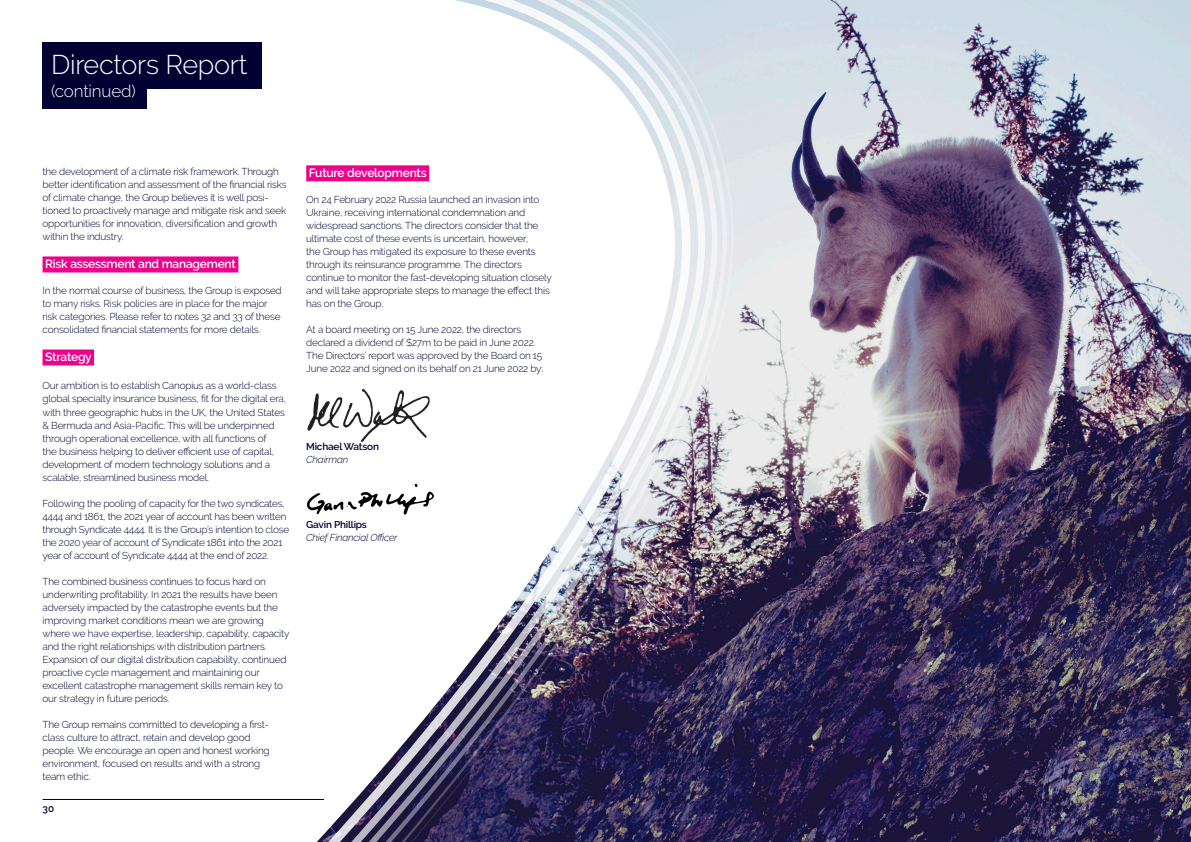
<style>
.page{position:relative;width:1191px;height:842px;background:#fff}
.page>*{position:absolute;margin:0;border:0;box-sizing:border-box;transform-origin:0 0}
.t1{font:300 27px "Raleway";letter-spacing:-.01em;color:#fff}
.t2{font:300 17px "Raleway";letter-spacing:-.01em;color:#fff}
.Canopius_12_13pt_Pin{font:600 12px "Raleway";letter-spacing:-.02em;color:#fff}
.t3{font:300 10px/13px "Raleway";letter-spacing:-.02em;color:#000032}
.t4{font:italic 300 10px "Raleway";letter-spacing:-.02em;color:#000032}
.t5{font:600 10px "Raleway";letter-spacing:-.02em;color:#000032}
</style>
<div class="page">
<img style="left:739px;top:0;width:452px;height:842px">
<svg style="left:718px;top:0;width:17px;height:842px;background:#a1a1b1"></svg>
<svg style="left:692px;top:0;width:26px;height:842px;background:#9b98aa"></svg>
<svg style="left:145px;top:0;width:547px;height:842px"></svg>
<div style="left:43px;top:256px;width:195px;height:16px;background:#ed028c"></div>
<div style="left:43px;top:349px;width:51px;height:16px;background:#ed028c"></div>
<div style="left:306px;top:165px;width:123px;height:16px;background:#ed028c"></div>
<hr style="left:43px;top:799px;width:281px;height:1px;background:#000032">
<div style="left:43px;top:43px;width:219px;height:46px;background:#000032"></div>
<div style="left:43px;top:62px;width:104px;height:47px;background:#000032"></div>
<img style="left:303px;top:386px;width:131px;height:59px">
<img style="left:299px;top:477px;width:144px;height:42px">
<p class="t1" style="left:51px;top:49px;width:198px">Directors Report</p>
<p class="t2" style="left:51px;top:81px;width:86px">(continued)</p>
<p class="t3" style="left:43px;top:165px;width:245px">the development of a climate risk framework. Through better identification and assessment of the financial risks of climate change, the Group believes it is well posi&shy;tioned to proactively manage and mitigate risk and seek opportunities for innovation, diversification and growth within the industry.</p>
<p class="Canopius_12_13pt_Pin" style="left:45px;top:257px;width:192px">Risk assessment and management</p>
<p class="t3" style="left:43px;top:284px;width:241px">In the normal course of business, the Group is exposed to many risks. Risk policies are in place for the major risk categories. Please refer to notes 32 and 33 of these consolidated financial statements for more details.</p>
<p class="Canopius_12_13pt_Pin" style="left:45px;top:350px;width:48px">Strategy</p>
<p class="t3" style="left:43px;top:379px;width:245px">Our ambition is to establish Canopius as a world-class global specialty insurance business, fit for the digital era, with three geographic hubs in the UK, the United States &amp; Bermuda and Asia-Pacific. This will be underpinned through operational excellence, with all functions of<br>the business helping to deliver efficient use of capital, development of modern technology solutions and a scalable, streamlined business model.</p>
<p class="t3" style="left:43px;top:496px;width:248px">Following the pooling of capacity for the two syndicates, 4444 and 1861, the 2021 year of account has been written through Syndicate 4444. It is the Group’s intention to close the 2020 year of account of Syndicate 1861 into the 2021 year of account of Syndicate 4444 at the end of 2022.</p>
<p class="t3" style="left:43px;top:574px;width:248px">The combined business continues to focus hard on underwriting profitability. In 2021 the results have been adversely impacted by the catastrophe events but the improving market conditions mean we are growing where we have expertise, leadership, capability, capacity and the right relationships with distribution partners.<br>Expansion of our digital distribution capability, continued proactive cycle management and maintaining our excellent catastrophe management skills remain key to our strategy in future periods.</p>
<p class="t3" style="left:43px;top:717px;width:229px">The Group remains committed to developing a first&shy;class culture to attract, retain and develop good people. We encourage an open and honest working environment, focused on results and with a strong team ethic.</p>
<p class="t5" style="left:43px;top:803px;width:13px">30</p>
<p class="Canopius_12_13pt_Pin" style="left:309px;top:166px;width:119px">Future developments</p>
<p class="t3" style="left:306px;top:193px;width:247px">On 24 February 2022 Russia launched an invasion into Ukraine, receiving international condemnation and widespread sanctions. The directors consider that the ultimate cost of these events is uncertain, however,<br>the Group has mitigated its exposure to these events through its reinsurance programme. The directors continue to monitor the fast-developing situation closely and will take appropriate steps to manage the effect this has on the Group.</p>
<p class="t3" style="left:306px;top:323px;width:230px">At a board meeting on 15 June 2022, the directors declared a dividend of $27m to be paid in June 2022.</p>
<p class="t3" style="left:306px;top:349px;width:238px">The Directors’ report was approved by the Board on 15<br>June 2022 and signed on its behalf on 21 June 2022 by:</p>
<p class="t5" style="left:306px;top:441px;width:74px">Michael Watson</p>
<p class="t4" style="left:306px;top:454px;width:44px">Chairman</p>
<p class="t5" style="left:306px;top:519px;width:62px">Gavin Phillips</p>
<p class="t4" style="left:306px;top:532px;width:93px">Chief Financial Officer</p>
</div>
